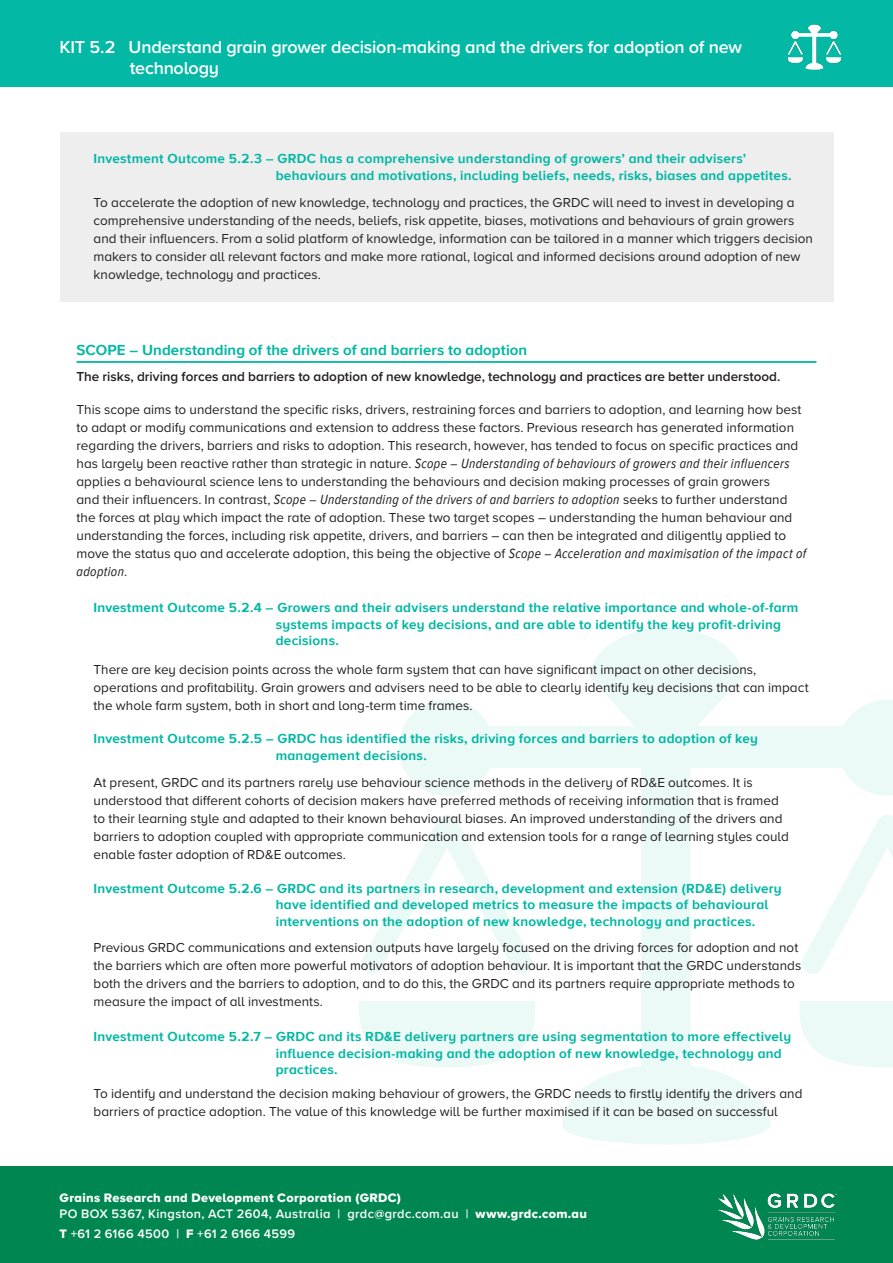
<style>
.page{position:relative;width:893px;height:1263px;background:#fff}
.page>*{position:absolute;margin:0;border:0;box-sizing:border-box;transform-origin:0 0}
.Banner_body_text{font:600 18px/21.6px "Proxima Nova A";letter-spacing:-.015em;color:#fff}
.Text_heading_1_-_col{font:700 15px "Proxima Nova AW01";letter-spacing:.005em;color:#03b8a4}
.Body_text{font:italic 13.8px "Proxima Nova Condensed W01";letter-spacing:.03em;color:#231f20}
.Body_text-2{font:13.5px/18px "Proxima Nova A";color:#231f20}
.Text_heading_2_-_col{font:700 13.5px/16.5px "Proxima Nova AW01";letter-spacing:.02em;color:#03b8a4}
.Text_heading_2{font:600 13.5px "Proxima Nova A";color:#231f20}
.t1{font:600 12.75px "Proxima Nova A";letter-spacing:.03em;color:#fff}
.t2{font:12.75px "Proxima Nova A Extrabld";letter-spacing:.025em;color:#fff}
.s1{font-family:"Proxima Nova A";font-style:normal;font-size:13.5px}
.s2{font-family:"Proxima Nova Condensed W01";font-style:italic;font-size:13.8px}
.s3{font-family:"Proxima Nova A Extrabld";font-weight:400}
</style>
<div class="page">
<div style="left:60px;top:132px;width:773px;height:170px;background:#eeeeef"></div>
<div style="left:0;top:0;width:893px;height:86px;background:#03b8a4"></div>
<hr style="left:77px;top:361px;width:739px;height:2px;background:#03b8a4">
<div style="left:0;top:1166px;width:893px;height:97px;background:#008751"></div>
<img style="left:717px;top:1193px;width:120px;height:47px">
<img style="left:787px;top:24px;width:55px;height:46px">
<p class="Banner_body_text" style="left:130px;top:35px;width:614px;text-indent:-70px">KIT 5.2 Understand grain grower decision-making and the drivers for adoption of new technology</p>
<p class="Text_heading_2_-_col" style="left:276px;top:150px;width:517px;text-indent:-182px">Investment Outcome 5.2.3 – GRDC has a comprehensive understanding of growers’ and their advisers’ behaviours and motivations, including beliefs, needs, risks, biases and appetites.</p>
<p class="Body_text-2" style="left:94px;top:193px;width:721px">To accelerate the adoption of new knowledge, technology and practices, the GRDC will need to invest in developing a comprehensive understanding of the needs, beliefs, risk appetite, biases, motivations and behaviours of grain growers and their influencers. From a solid platform of knowledge, information can be tailored in a manner which triggers decision makers to consider all relevant factors and make more rational, logical and informed decisions around adoption of new knowledge, technology and practices.</p>
<p class="Text_heading_1_-_col" style="left:77px;top:342px;width:452px">SCOPE – Understanding of the drivers of and barriers to adoption</p>
<p class="Text_heading_2" style="left:77px;top:367px;width:705px">The risks, driving forces and barriers to adoption of new knowledge, technology and practices are better understood.</p>
<p class="Body_text-2" style="left:77px;top:400px;width:726px">This scope aims to understand the specific risks, drivers, restraining forces and barriers to adoption, and learning how best to adapt or modify communications and extension to address these factors. Previous research has generated information regarding the drivers, barriers and risks to adoption. This research, however, has tended to focus on specific practices and</p>
<p class="Body_text" style="left:77px;top:455px;width:715px"><span class="s1">has largely been reactive rather than strategic in nature.</span> Scope – Understanding of behaviours of growers and their influencers</p>
<p class="Body_text-2" style="left:77px;top:472px;width:731px">applies a behavioural science lens to understanding the behaviours and decision making processes of grain growers<br>and their influencers. In contrast, <span class="s2">Scope – Understanding of the drivers of and barriers to adoption</span> seeks to further understand the forces at play which impact the rate of adoption. These two target scopes – understanding the human behaviour and understanding the forces, including risk appetite, drivers, and barriers – can then be integrated and diligently applied to move the status quo and accelerate adoption, this being the objective of <span class="s2">Scope – Acceleration and maximisation of the impact of</span></p>
<p class="Body_text" style="left:77px;top:563px;width:52px">adoption<span class="s1">.</span></p>
<p class="Text_heading_2_-_col" style="left:276px;top:599px;width:524px;text-indent:-182px">Investment Outcome 5.2.4 – Growers and their advisers understand the relative importance and whole-of-farm systems impacts of key decisions, and are able to identify the key profit-driving decisions.</p>
<p class="Body_text-2" style="left:94px;top:660px;width:717px">There are key decision points across the whole farm system that can have significant impact on other decisions, operations and profitability. Grain growers and advisers need to be able to clearly identify key decisions that can impact the whole farm system, both in short and long-term time frames.</p>
<p class="Text_heading_2_-_col" style="left:276px;top:730px;width:484px;text-indent:-182px">Investment Outcome 5.2.5 – GRDC has identified the risks, driving forces and barriers to adoption of key management decisions.</p>
<p class="Body_text-2" style="left:94px;top:773px;width:697px">At present, GRDC and its partners rarely use behaviour science methods in the delivery of RD&amp;E outcomes. It is understood that different cohorts of decision makers have preferred methods of receiving information that is framed to their learning style and adapted to their known behavioural biases. An improved understanding of the drivers and barriers to adoption coupled with appropriate communication and extension tools for a range of learning styles could enable faster adoption of RD&amp;E outcomes.</p>
<p class="Text_heading_2_-_col" style="left:276px;top:880px;width:507px;text-indent:-182px">Investment Outcome 5.2.6 – GRDC and its partners in research, development and extension (RD&amp;E) delivery have identified and developed metrics to measure the impacts of behavioural interventions on the adoption of new knowledge, technology and practices.</p>
<p class="Body_text-2" style="left:94px;top:938px;width:709px">Previous GRDC communications and extension outputs have largely focused on the driving forces for adoption and not the barriers which are often more powerful motivators of adoption behaviour. It is important that the GRDC understands both the drivers and the barriers to adoption, and to do this, the GRDC and its partners require appropriate methods to measure the impact of all investments.</p>
<p class="Text_heading_2_-_col" style="left:276px;top:1028px;width:517px;text-indent:-182px">Investment Outcome 5.2.7 – GRDC and its RD&amp;E delivery partners are using segmentation to more effectively influence decision-making and the adoption of new knowledge, technology and practices.</p>
<p class="Body_text-2" style="left:94px;top:1084px;width:710px">To identify and understand the decision making behaviour of growers, the GRDC needs to firstly identify the drivers and barriers of practice adoption. The value of this knowledge will be further maximised if it can be based on successful</p>
<p class="t2" style="left:60px;top:1188px;width:343px">Grains Research and Development Corporation (GRDC)</p>
<p class="t1" style="left:60px;top:1204px;width:529px">PO BOX 5367, Kingston, ACT 2604, Australia | grdc@grdc.com.au | <span class="s3">www.grdc.com.au</span></p>
<p class="t1" style="left:60px;top:1224px;width:237px"><span class="s3">T</span> +61 2 6166 4500 | <span class="s3">F</span> +61 2 6166 4599</p>
</div>
